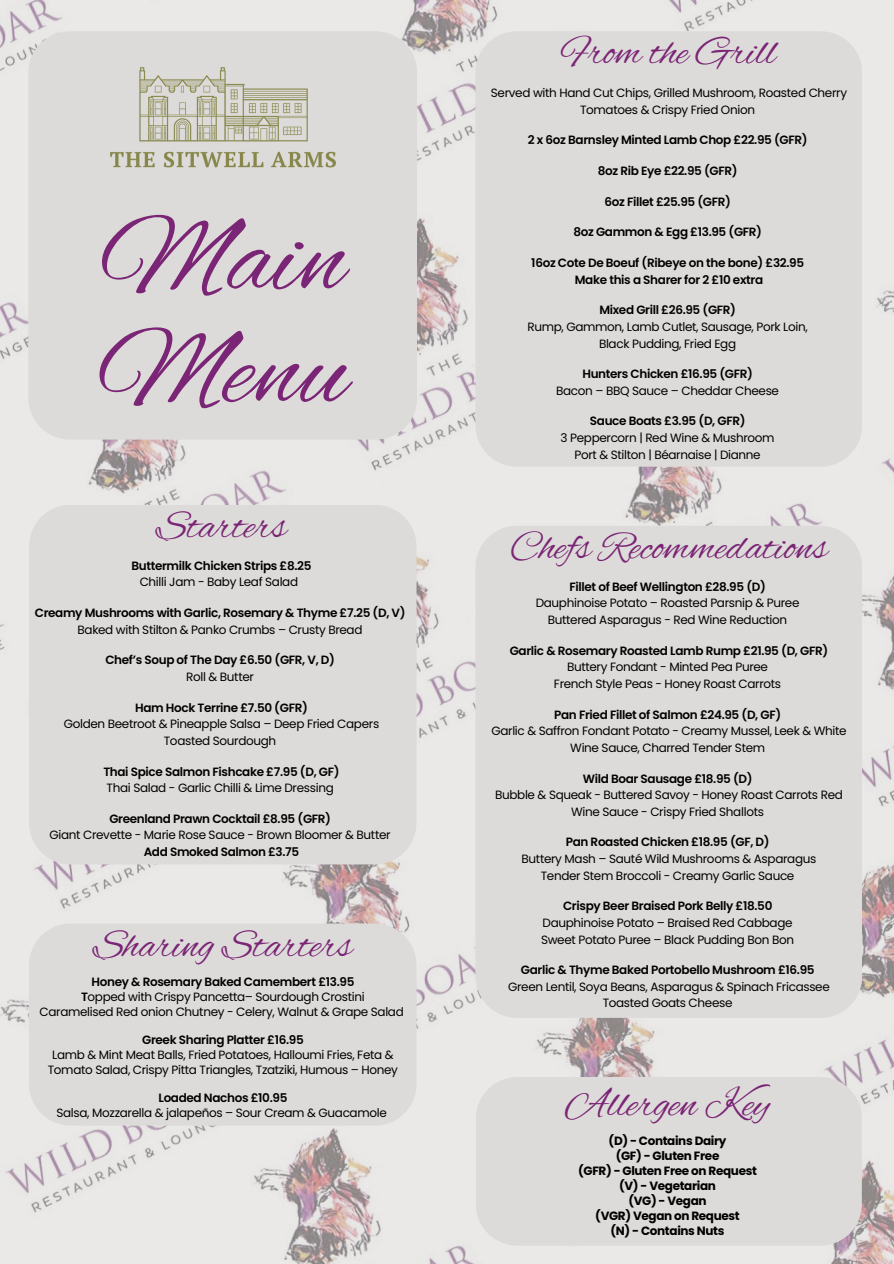
<style>
.page{position:relative;width:894px;height:1264px;background:#fff}
.page>*{position:absolute;margin:0;border:0;box-sizing:border-box;transform-origin:0 0}
.t1{font:112.5px "Alex Brush";color:#7a2575}
.t2{font:41.25px "Alex Brush";color:#7a2575}
.t3{font:12px/16.6px "Poppins";letter-spacing:-.03em;color:#000;text-align:center}
.t4{font:600 12px/16.6px "Poppins";letter-spacing:-.03em;color:#000;text-align:center}
.t5{font:700 12px "Poppins";letter-spacing:-.03em;color:#000}
.s1{font-weight:600}
</style>
<div class="page">
<img style="left:0;top:0;width:893px;height:1263px">
<div style="left:28px;top:31px;width:389px;height:408px;background:#dddbd9"></div>
<img style="left:110px;top:68px;width:225px;height:106px">
<div style="left:29px;top:505px;width:387px;height:359px;background:#dddbd9"></div>
<div style="left:29px;top:923px;width:387px;height:202px;background:#dddbd9"></div>
<div style="left:475px;top:1076px;width:386px;height:169px;background:#dddbd9"></div>
<div style="left:475px;top:31px;width:387px;height:435px;background:#dddbd9"></div>
<div style="left:475px;top:525px;width:387px;height:492px;background:#dddbd9"></div>
<p class="t1" style="left:100px;top:195px;width:246px">Main</p>
<h1 class="t1" style="left:98px;top:308px;width:251px">Menu</h1>
<p class="t2" style="left:156px;top:502px;width:132px">Starters</p>
<p class="t4" style="left:131px;top:557px;width:181px">Buttermilk Chicken Strips £8.25</p>
<p class="t3" style="left:140px;top:574px;width:160px">Chilli Jam - Baby Leaf Salad</p>
<p class="t4" style="left:35px;top:604px;width:372px">Creamy Mushrooms with Garlic, Rosemary &amp; Thyme £7.25 (D, V)</p>
<p class="t3" style="left:78px;top:621px;width:286px">Baked with Stilton &amp; Panko Crumbs – Crusty Bread</p>
<p class="t4" style="left:105px;top:652px;width:231px">Chef’s Soup of The Day £6.50 (GFR, V, D)</p>
<p class="t3" style="left:186px;top:668px;width:69px">Roll &amp; Butter</p>
<p class="t4" style="left:135px;top:699px;width:174px">Ham Hock Terrine £7.50 (GFR)</p>
<p class="t3" style="left:64px;top:715px;width:317px">Golden Beetroot &amp; Pineapple Salsa – Deep Fried Capers</p>
<p class="t3" style="left:164px;top:732px;width:114px">Toasted Sourdough</p>
<p class="t4" style="left:103px;top:763px;width:238px">Thai Spice Salmon Fishcake £7.95 (D, GF)</p>
<p class="t3" style="left:107px;top:779px;width:228px">Thai Salad - Garlic Chilli &amp; Lime Dressing</p>
<p class="t4" style="left:109px;top:810px;width:223px">Greenland Prawn Cocktail £8.95 (GFR)</p>
<p class="t3" style="left:49px;top:827px;width:342px">Giant Crevette - Marie Rose Sauce - Brown Bloomer &amp; Butter</p>
<p class="t4" style="left:144px;top:843px;width:157px">Add Smoked Salmon £3.75</p>
<p class="t2" style="left:93px;top:921px;width:261px">Sharing Starters</p>
<p class="t4" style="left:91px;top:973px;width:264px">Honey &amp; Rosemary Baked Camembert £13.95</p>
<p class="t3" style="left:81px;top:988px;width:285px"><span class="s1">T</span>opped with Crispy Pancetta– Sourdough Crostini</p>
<p class="t3" style="left:39px;top:1003px;width:366px">Caramelised Red onion Chutney - Celery, Walnut &amp; Grape Salad</p>
<p class="t4" style="left:142px;top:1031px;width:163px">Greek Sharing Platter £16.95</p>
<p class="t3" style="left:48px;top:1047px;width:351px;line-height:14.9px">Lamb &amp; Mint Meat Balls, Fried Potatoes, Halloumi Fries, Feta &amp;<br>Tomato Salad, Crispy Pitta Triangles, Tzatziki, Humous – Honey</p>
<p class="t4" style="left:158px;top:1089px;width:130px">Loaded Nachos £10.95</p>
<p class="t3" style="left:56px;top:1104px;width:332px">Salsa, Mozzarella &amp; jalapeños – Sour Cream &amp; Guacamole</p>
<p class="t2" style="left:561px;top:29px;width:216px">From the Grill</p>
<p class="t3" style="left:491px;top:85px;width:357px">Served with Hand Cut Chips, Grilled Mushroom, Roasted Cherry<br>Tomatoes &amp; Crispy Fried Onion</p>
<p class="t4" style="left:527px;top:132px;width:281px">2 x 6oz Barnsley Minted Lamb Chop £22.95 (GFR)</p>
<p class="t4" style="left:597px;top:162px;width:141px">8oz Rib Eye £22.95 (GFR)</p>
<p class="t4" style="left:604px;top:193px;width:128px">6oz Fillet £25.95 (GFR)</p>
<p class="t4" style="left:573px;top:224px;width:190px">8oz Gammon &amp; Egg £13.95 (GFR)</p>
<p class="t4" style="left:531px;top:254px;width:274px">16oz Cote De Boeuf (Ribeye on the bone) £32.95<br>Make this a Sharer for 2 £10 extra</p>
<p class="t4" style="left:599px;top:302px;width:138px">Mixed Grill £26.95 (GFR)</p>
<p class="t3" style="left:527px;top:318px;width:282px">Rump, Gammon, Lamb Cutlet, Sausage, Pork Loin,</p>
<p class="t3" style="left:599px;top:335px;width:139px">Black Pudding, Fried Egg</p>
<p class="t4" style="left:582px;top:365px;width:172px">Hunters Chicken £16.95 (GFR)</p>
<p class="t3" style="left:556px;top:382px;width:224px">Bacon – BBQ Sauce – Cheddar Cheese</p>
<p class="t4" style="left:589px;top:413px;width:157px">Sauce Boats £3.95 (D, GFR)</p>
<p class="t3" style="left:560px;top:429px;width:215px">3 Peppercorn | Red Wine &amp; Mushroom</p>
<p class="t3" style="left:574px;top:446px;width:188px">Port &amp; Stilton | Béarnaise | Dianne</p>
<p class="t2" style="left:510px;top:523px;width:319px">Chefs Recommedations</p>
<p class="t4" style="left:569px;top:578px;width:198px">Fillet of Beef Wellington £28.95 (D)</p>
<p class="t3" style="left:535px;top:595px;width:265px">Dauphinoise Potato – Roasted Parsnip &amp; Puree</p>
<p class="t3" style="left:547px;top:611px;width:241px">Buttered Asparagus - Red Wine Reduction</p>
<p class="t4" style="left:509px;top:642px;width:320px">Garlic &amp; Rosemary Roasted Lamb Rump £21.95 (D, GFR)</p>
<p class="t3" style="left:567px;top:658px;width:202px">Buttery Fondant - Minted Pea Puree</p>
<p class="t3" style="left:554px;top:675px;width:229px">French Style Peas - Honey Roast Carrots</p>
<p class="t4" style="left:554px;top:706px;width:228px">Pan Fried Fillet of Salmon £24.95 (D, GF)</p>
<p class="t3" style="left:491px;top:722px;width:356px">Garlic &amp; Saffron Fondant Potato - Creamy Mussel, Leek &amp; White<br>Wine Sauce, Charred Tender Stem</p>
<p class="t4" style="left:582px;top:770px;width:171px">Wild Boar Sausage £18.95 (D)</p>
<p class="t3" style="left:495px;top:786px;width:349px">Bubble &amp; Squeak - Buttered Savoy - Honey Roast Carrots Red<br>Wine Sauce - Crispy Fried Shallots</p>
<p class="t4" style="left:565px;top:833px;width:205px">Pan Roasted Chicken £18.95 (GF, D)</p>
<p class="t3" style="left:521px;top:850px;width:296px">Buttery Mash – Sauté Wild Mushrooms &amp; Asparagus</p>
<p class="t3" style="left:540px;top:867px;width:255px">Tender Stem Broccoli - Creamy Garlic Sauce</p>
<p class="t4" style="left:563px;top:897px;width:211px">Crispy Beer Braised Pork Belly £18.50</p>
<p class="t3" style="left:542px;top:914px;width:251px">Dauphinoise Potato – Braised Red Cabbage</p>
<p class="t3" style="left:541px;top:931px;width:254px">Sweet Potato Puree – Black Pudding Bon Bon</p>
<p class="t4" style="left:520px;top:961px;width:295px">Garlic &amp; Thyme Baked Portobello Mushroom £16.95</p>
<p class="t3" style="left:508px;top:978px;width:323px">Green Lentil, Soya Beans, Asparagus &amp; Spinach Fricassee</p>
<p class="t3" style="left:602px;top:994px;width:131px">Toasted Goats Cheese</p>
<p class="t2" style="left:565px;top:1080px;width:206px">Allergen Key</p>
<p class="t5" style="left:608px;top:1131px;width:119px">(D) - Contains Dairy</p>
<p class="t5" style="left:615px;top:1146px;width:105px">(GF) - Gluten Free</p>
<h2 class="t5" style="left:578px;top:1161px;width:180px">(GFR) - Gluten Free on Request</h2>
<h2 class="t5" style="left:619px;top:1176px;width:98px">(V) - Vegetarian</h2>
<h2 class="t5" style="left:628px;top:1191px;width:80px">(VG) - Vegan</h2>
<h2 class="t5" style="left:595px;top:1206px;width:146px">(VGR) Vegan on Request</h2>
<h2 class="t5" style="left:610px;top:1221px;width:115px">(N) - Contains Nuts</h2>
</div>
